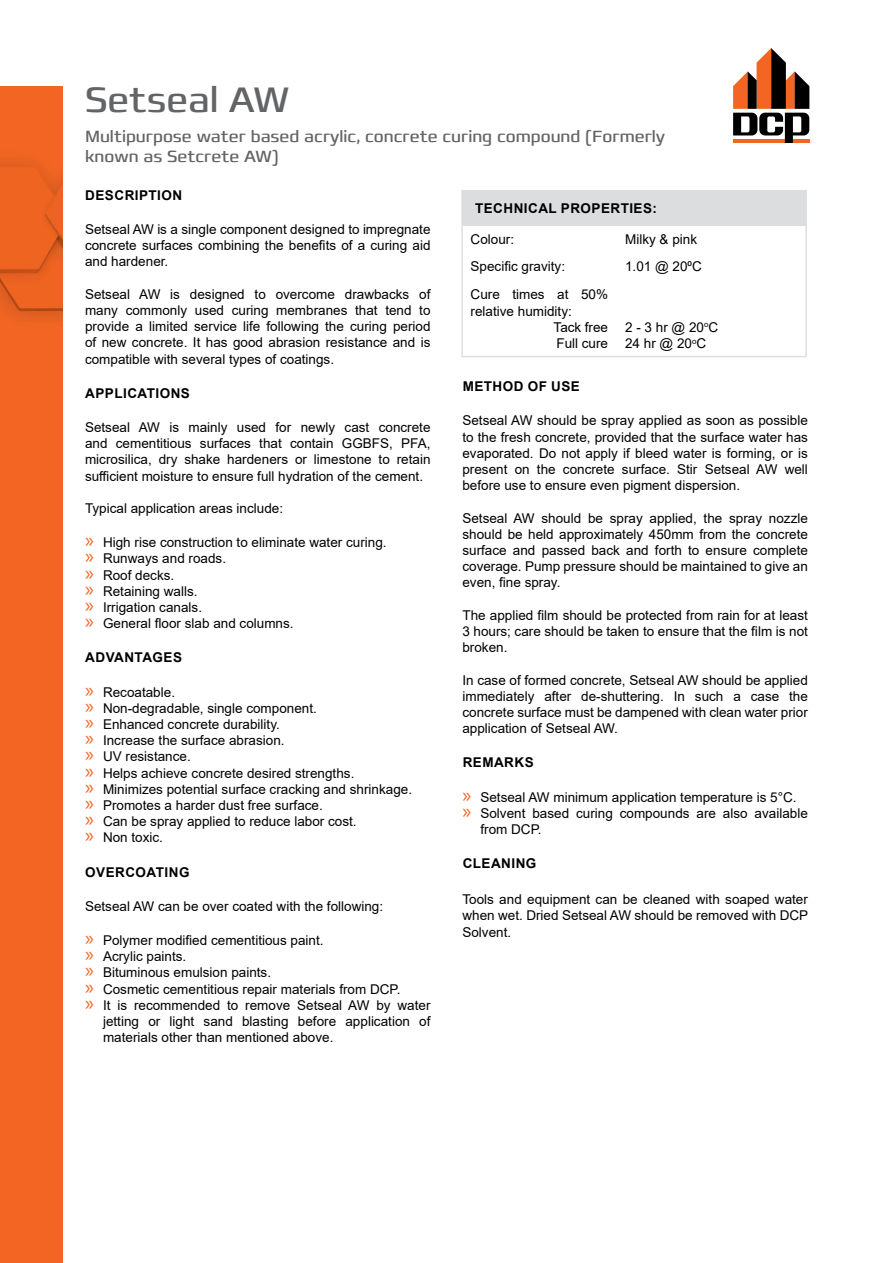
<style>
.page{position:relative;width:893px;height:1263px;background:#fff}
.page>*{position:absolute;margin:0;border:0;box-sizing:border-box;transform-origin:0 0}
.t1{font:36px "Francker CYR";color:#636466}
.t2{font:16.5px/19.8px "Francker CYR";color:#636466}
.t3{font:13.5px/16.2px "Arial";color:#000;text-align:justify}
.t4{font:700 13.5px "Arial";letter-spacing:.035em;color:#000}
.s1{font-family:"Myriad Pro";font-size:21px;color:#f26522}
</style>
<div class="page">
<div style="left:462px;top:191px;width:344px;height:35px;background:#dcddde"></div>
<hr style="left:461px;top:190px;width:156px;height:1px;background:#dcddde">
<hr style="left:461px;top:191px;width:2px;height:35px;background:#dcddde">
<hr style="left:617px;top:190px;width:190px;height:1px;background:#dcddde">
<hr style="left:805px;top:191px;width:2px;height:35px;background:#dcddde">
<hr style="left:461px;top:226px;width:2px;height:27px;background:#dcddde">
<hr style="left:805px;top:226px;width:2px;height:27px;background:#dcddde">
<hr style="left:461px;top:253px;width:2px;height:28px;background:#dcddde">
<hr style="left:805px;top:253px;width:2px;height:28px;background:#dcddde">
<hr style="left:461px;top:281px;width:2px;height:75px;background:#dcddde">
<hr style="left:805px;top:281px;width:2px;height:75px;background:#dcddde">
<hr style="left:461px;top:356px;width:156px;height:1px;background:#dcddde">
<hr style="left:617px;top:356px;width:190px;height:1px;background:#dcddde">
<svg style="left:733px;top:48px;width:76px;height:95px"></svg>
<div style="left:0;top:86px;width:63px;height:1177px;background:#f26522"></div>
<img style="left:0;top:161px;width:63px;height:158px">
<h1 class="t1" style="left:85px;top:77px;width:206px">Setseal AW</h1>
<p class="t2" style="left:85px;top:127px;width:582px">Multipurpose water based acrylic, concrete curing compound (Formerly known as Setcrete AW)</p>
<p class="t4" style="left:85px;top:185px;width:98px">DESCRIPTION</p>
<p class="t3" style="left:85px;top:221px;width:347px">Setseal AW is a single component designed to impregnate concrete surfaces combining the benefits of a curing aid and hardener.</p>
<p class="t3" style="left:85px;top:286px;width:347px">Setseal AW is designed to overcome drawbacks of many commonly used curing membranes that tend to provide a limited service life following the curing period of new concrete. It has good abrasion resistance and is compatible with several types of coatings.</p>
<p class="t4" style="left:85px;top:383px;width:106px">APPLICATIONS</p>
<p class="t3" style="left:85px;top:419px;width:347px">Setseal AW is mainly used for newly cast concrete and cementitious surfaces that contain GGBFS, PFA, microsilica, dry shake hardeners or limestone to retain sufficient moisture to ensure full hydration of the cement.</p>
<p class="t3" style="left:85px;top:500px;width:200px">Typical application areas include:</p>
<p class="t3" style="left:85px;top:534px;width:303px;text-align:left"><span class="s1">»</span> High rise construction to eliminate water curing. <span class="s1">»</span> Runways and roads.<br><span class="s1">»</span> Roof decks.<br><span class="s1">»</span> Retaining walls.<br><span class="s1">»</span> Irrigation canals.<br><span class="s1">»</span> General floor slab and columns.</p>
<p class="t4" style="left:85px;top:648px;width:98px">ADVANTAGES</p>
<p class="t3" style="left:85px;top:684px;width:329px;text-align:left"><span class="s1">»</span> Recoatable.<br><span class="s1">»</span> Non-degradable, single component.<br><span class="s1">»</span> Enhanced concrete durability.<br><span class="s1">»</span> Increase the surface abrasion.<br><span class="s1">»</span> UV resistance.<br><span class="s1">»</span> Helps achieve concrete desired strengths.<br><span class="s1">»</span> Minimizes potential surface cracking and shrinkage. <span class="s1">»</span> Promotes a harder dust free surface.<br><span class="s1">»</span> Can be spray applied to reduce labor cost.<br><span class="s1">»</span> Non toxic.</p>
<p class="t4" style="left:85px;top:862px;width:106px">OVERCOATING</p>
<p class="t3" style="left:85px;top:898px;width:300px">Setseal AW can be over coated with the following:</p>
<p class="t3" style="left:85px;top:932px;width:240px"><span class="s1">»</span> Polymer modified cementitious paint.</p>
<p class="t3" style="left:85px;top:948px;width:103px"><span class="s1">»</span> Acrylic paints.</p>
<p class="t3" style="left:85px;top:964px;width:188px"><span class="s1">»</span> Bituminous emulsion paints.</p>
<p class="t3" style="left:85px;top:981px;width:317px"><span class="s1">»</span> Cosmetic cementitious repair materials from DCP.</p>
<p class="t3" style="left:85px;top:997px;width:347px"><span class="s1">»</span> It is recommended to remove Setseal AW by water</p>
<p class="t3" style="left:103px;top:1013px;width:329px">jetting or light sand blasting before application of</p>
<p class="t3" style="left:103px;top:1029px;width:232px">materials other than mentioned above.</p>
<p class="t4" style="left:475px;top:199px;width:183px">TECHNICAL PROPERTIES:</p>
<p class="t3" style="left:471px;top:231px;width:45px">Colour:</p>
<p class="t3" style="left:625px;top:231px;width:74px">Milky &amp; pink</p>
<p class="t3" style="left:471px;top:258px;width:96px">Specific gravity:</p>
<p class="t3" style="left:625px;top:258px;width:78px">1.01 @ 20⁰C</p>
<p class="t3" style="left:471px;top:287px;width:139px">Cure times at 50%</p>
<p class="t3" style="left:471px;top:303px;width:103px">relative humidity:</p>
<p class="t3" style="left:554px;top:319px;width:56px">Tack free</p>
<p class="t3" style="left:556px;top:335px;width:53px">Full cure</p>
<p class="t3" style="left:625px;top:319px;width:95px">2 - 3 hr @ 20<sup>o</sup>C<br>24 hr @ 20<sup>o</sup>C</p>
<p class="t4" style="left:463px;top:377px;width:119px">METHOD OF USE</p>
<p class="t3" style="left:462px;top:412px;width:347px">Setseal AW should be spray applied as soon as possible to the fresh concrete, provided that the surface water has evaporated. Do not apply if bleed water is forming, or is present on the concrete surface. Stir Setseal AW well before use to ensure even pigment dispersion.</p>
<p class="t3" style="left:462px;top:510px;width:347px">Setseal AW should be spray applied, the spray nozzle should be held approximately 450mm from the concrete surface and passed back and forth to ensure complete coverage. Pump pressure should be maintained to give an even, fine spray.</p>
<p class="t3" style="left:462px;top:607px;width:347px">The applied film should be protected from rain for at least 3 hours; care should be taken to ensure that the film is not broken.</p>
<p class="t3" style="left:462px;top:672px;width:347px">In case of formed concrete, Setseal AW should be applied immediately after de-shuttering. In such a case the concrete surface must be dampened with clean water prior application of Setseal AW.</p>
<p class="t4" style="left:463px;top:753px;width:73px">REMARKS</p>
<p class="t3" style="left:462px;top:789px;width:336px"><span class="s1">»</span> Setseal AW minimum application temperature is 5°C.</p>
<p class="t3" style="left:462px;top:805px;width:347px"><span class="s1">»</span> Solvent based curing compounds are also available</p>
<p class="t3" style="left:480px;top:821px;width:63px">from DCP.</p>
<p class="t4" style="left:463px;top:854px;width:75px">CLEANING</p>
<p class="t3" style="left:462px;top:891px;width:347px">Tools and equipment can be cleaned with soaped water when wet. Dried Setseal AW should be removed with DCP Solvent.</p>
</div>
